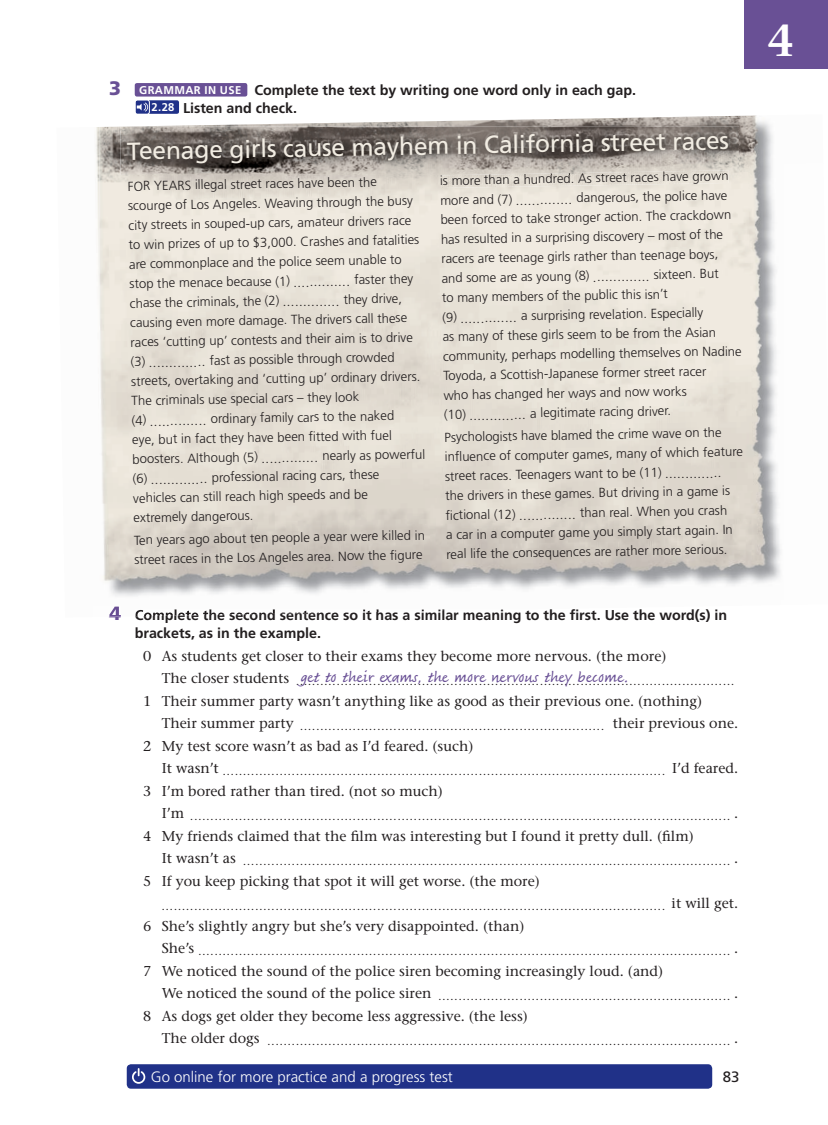
<style>
.page{position:relative;width:828px;height:1125px;background:#fff}
.page>*{position:absolute;margin:0;border:0;box-sizing:border-box;transform-origin:0 0}
.t1{font:600 45px "Stone Serif";color:#fff}
.t2{font:24.75px "Frutiger";color:#f1ece2}
.t3{font:17.25px "Fineprint";color:#695095}
.t4{font:300 15px "Frutiger";color:#fff}
.t5{font:15px "Frutiger";color:#231f20}
.t6{font:14.25px "Stone Serif";color:#231f20}
.t7{font:700 14.25px/18px "Frutiger";color:#231f20}
.t8{font:300 13.2px/19.5px "Frutiger";color:#231f20}
.t9{font:10.5px "Stone Serif";color:#231f20}
.s1{font-weight:900;font-size:19.5px;color:#695095}
.s2{font-size:11.25px;color:#fff}
.s3{font-size:14.25px}
</style>
<div class="page">
<div style="left:135px;top:83px;width:112px;height:14px;background:#695095;border-radius:2px"></div>
<div style="left:135px;top:100px;width:44px;height:14px;background:#203188;border-radius:2px"></div>
<div style="left:135px;top:100px;width:15px;height:15px;border:1px solid #fff;border-radius:2px"></div>
<svg style="left:135px;top:100px;width:14px;height:14px"></svg>
<div style="left:743px;top:0;width:84px;height:69px;background:#695095"></div>
<div style="left:127px;top:1064px;width:585px;height:25px;background:#203188;border-radius:4px"></div>
<svg style="left:132px;top:1068px;width:13px;height:16px"></svg>
<img style="left:96px;top:127px;width:3px;height:157px">
<img style="left:679px;top:115px;width:78px;height:2px">
<img style="left:109px;top:606px;width:12px;height:11px">
<img style="left:135px;top:609px;width:368px;height:7px">
<img style="left:99px;top:121px;width:338px;height:371px">
<img style="left:437px;top:117px;width:340px;height:375px">
<img style="left:102px;top:492px;width:679px;height:104px">
<img style="left:441px;top:175px;width:287px;height:13px">
<img style="left:120px;top:127px;width:618px;height:48px">
<img style="left:461px;top:170px;width:267px;height:5px">
<p class="t7" style="left:151px;top:81px;width:486px;text-indent:-42px"><span class="s1">3</span> <span class="s2">GRAMMAR IN USE</span> Complete the text by writing one word only in each gap.<br><span class="s2">2.28</span> Listen and check.</p>
<h2 class="t2" style="left:127px;top:136px;width:603px;rotate:-1deg">Teenage girls cause mayhem in California street races</h2>
<p class="t8" style="left:128px;top:177px;width:297px;rotate:-1deg">for year s illegalstreet races have been the scourge of los angeles. weaving through the busy city streets in souped-up cars, amateur drivers race to win prizes of up to $3,000. crashes and fatalities are commonp lace and the p olice seem unable to stop the menace because (1) <sub>..............</sub> faster they chase the criminals, the (2) <sub>..............</sub> they drive, causing even more damage. t he drivers callthese races ‘cutting up’ contests and their aim is to drive (3) <sub>..............</sub> fast as possible through crowded streets, overtaking and ‘cutting up’ ordinary drivers. t he criminals use sp ecialcars – they look<br>(4) <sub>..............</sub> ordinary family cars to the naked<br>eye, but in fact they have been fi tted with fuel boosters. although (5) <sub>..............</sub> nearly as powerful (6) <sub>..............</sub> professionalracing cars, these<br>vehicles can stillreach high speeds and be<br>extremely dangerous.</p>
<p class="t8" style="left:134px;top:530px;width:292px;rotate:-1deg">ten years ago about ten people a year were killed in street races in the los angeles area. now the fi gure</p>
<p class="t8" style="left:439px;top:171px;width:300px;rotate:-1deg">is more than a hundred. as street races have grown more and (7) <sub>..............</sub> dangerous, the police have been forced to take stronger action. t he crackdown has resulted in a surprising discovery – most of the racers are teenage girls rather than teenage boys, and some are as young (8) <sub>..............</sub> sixteen. but<br>to many members of the public this isn’t<br>(9) <sub>..............</sub> a surprising revelation. especially<br>as many of these girls seem to be from the asian community, perhaps modelling themselves on nadine toyoda, a scottish-japanese former street racer<br>who has chan ge d he r ways an d n ow wor ks<br>(10) <sub>..............</sub> a legitimate racing driver.</p>
<p class="t8" style="left:444px;top:428px;width:300px;rotate:-1deg">psychologists have blamed the crime wave on the<br>infl uence of comp uter games, many of which feature street races. teenagers want to be (11) <sub>..............<br></sub>the drivers in these games. but driving in a game is<br>fi ctional(12) <sub>..............</sub> than real. when you crash<br>a car in a comp uter game you simp ly start again. in reallife the consequences are rather more serious.</p>
<p class="t7" style="left:135px;top:606px;width:593px;text-indent:-25px"><span class="s1">4</span> Complete the second sentence so it has a similar meaning to the first. Use the word(s) in brackets, as in the example.</p>
<p class="t6" style="left:143px;top:647px;width:524px">0 As students get closer to their exams they become more nervous. (the more)</p>
<p class="t9" style="left:162px;top:675px;width:573px"><span class="s3">The closer students</span> ............................................................................................................</p>
<p class="t6" style="left:143px;top:692px;width:560px">1 Their summer party wasn’t anything like as good as their previous one. (nothing)</p>
<p class="t9" style="left:162px;top:720px;width:578px"><span class="s3">Their summer party</span> ........................................................................... <span class="s3">their previous one.</span></p>
<p class="t6" style="left:143px;top:737px;width:332px">2 My test score wasn’t as bad as I’d feared. (such)</p>
<p class="t9" style="left:162px;top:765px;width:577px"><span class="s3">It wasn’t</span> ............................................................................................................. <span class="s3">I’d feared.</span></p>
<p class="t6" style="left:143px;top:782px;width:301px">3 I’m bored rather than tired. (not so much)</p>
<p class="t9" style="left:162px;top:810px;width:577px"><span class="s3">I’m</span> ..................................................................................................................................... <span class="s3">.</span></p>
<p class="t6" style="left:143px;top:827px;width:552px">4 My friends claimed that the film was interesting but I found it pretty dull. (film)</p>
<p class="t9" style="left:162px;top:855px;width:577px"><span class="s3">It wasn’t as</span> ........................................................................................................................ <span class="s3">.</span></p>
<p class="t6" style="left:143px;top:872px;width:398px">5 If you keep picking that spot it will get worse. (the more)</p>
<p class="t9" style="left:162px;top:900px;width:577px">............................................................................................................................ <span class="s3">it will get.</span></p>
<p class="t6" style="left:143px;top:917px;width:383px">6 She’s slightly angry but she’s very disappointed. (than)</p>
<p class="t9" style="left:162px;top:945px;width:577px"><span class="s3">She’s</span> ................................................................................................................................... <span class="s3">.</span></p>
<p class="t6" style="left:143px;top:962px;width:521px">7 We noticed the sound of the police siren becoming increasingly loud. (and)</p>
<p class="t9" style="left:162px;top:990px;width:577px"><span class="s3">We noticed the sound of the police siren</span> ........................................................................ <span class="s3">.</span></p>
<p class="t6" style="left:143px;top:1007px;width:386px">8 As dogs get older they become less aggressive. (the less)</p>
<p class="t9" style="left:162px;top:1035px;width:577px"><span class="s3">The older dogs</span> .................................................................................................................. <span class="s3">.</span></p>
<p class="t5" style="left:722px;top:1068px;width:18px">83</p>
<h3 class="t3" style="left:300px;top:666px;width:329px">get to their exams, the more nervous they become.</h3>
<p class="t4" style="left:151px;top:1068px;width:303px">go online for more practice and a progress test</p>
<h1 class="t1" style="left:767px;top:13px;width:28px">4</h1>
</div>
